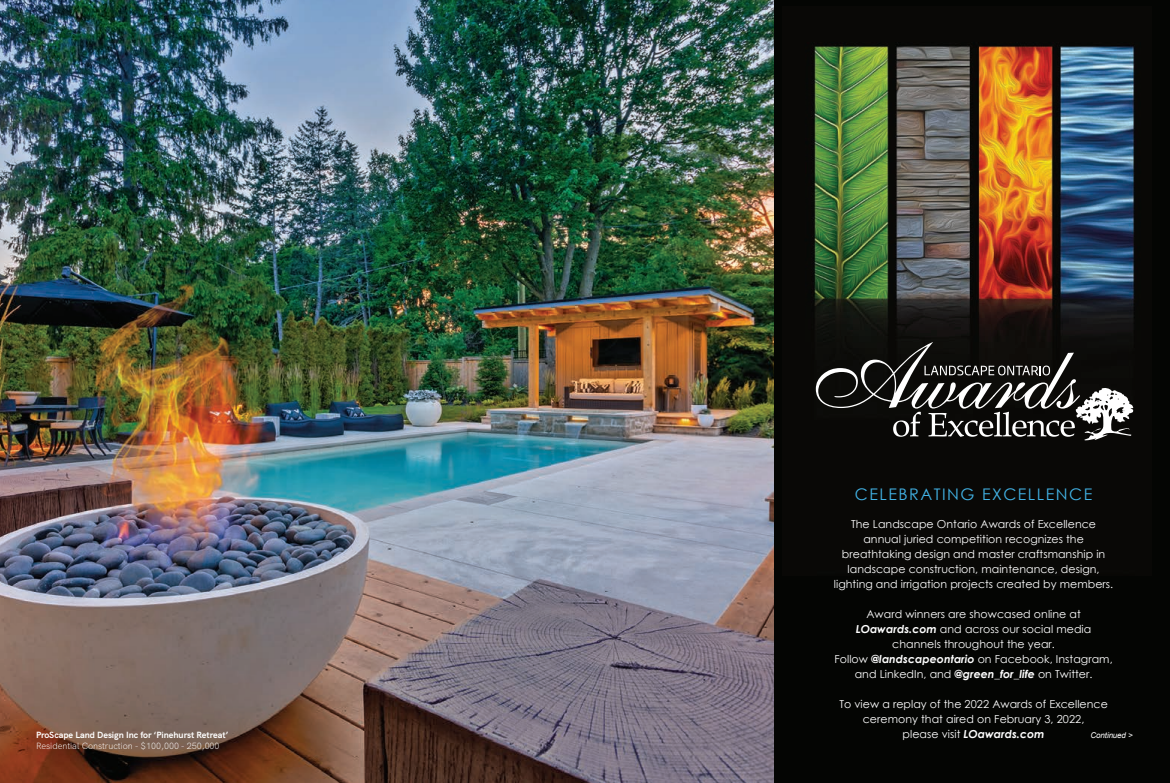
<style>
.page{position:relative;width:1170px;height:783px;background:#fff}
.page>*{position:absolute;margin:0;border:0;box-sizing:border-box;transform-origin:0 0}
.t1{font:16px "Century Gothic";letter-spacing:.095em;color:#42b3e6}
.t2{font:11px/15px "Century Gothic";letter-spacing:.005em;color:#fff;text-align:center}
.t3{font:italic 700 11px "Century Gothic";letter-spacing:.005em;color:#fff}
.t4{font:700 9px "HK Grotesk";letter-spacing:-.005em;color:#fff}
.t5{font:300 9px "HK Grotesk";letter-spacing:-.005em;color:#fff}
.t6{font:italic 8px "Arial";letter-spacing:-.015em;color:#fff}
.s1{font-weight:700;font-style:italic}
.s2{font-weight:400;font-style:normal}
</style>
<div class="page">
<img style="left:0;top:0;width:774px;height:783px">
<div style="left:774px;top:0;width:396px;height:783px;background:#040503"></div>
<img style="left:812px;top:42px;width:323px;height:350px">
<svg style="left:816px;top:342px;width:318px;height:99px"></svg>
<h1 class="t1" style="left:855px;top:483px;width:239px">CELEBRATING EXCELLENCE</h1>
<p class="t2" style="left:834px;top:516px;width:281px">The Landscape Ontario Awards of Excellence annual juried competition recognizes the breathtaking design and master craftsmanship in landscape construction, maintenance, design, lighting and irrigation projects created by members.</p>
<p class="t2" style="left:834px;top:606px;width:280px">Award winners are showcased online at <span class="s1">LOawards.com</span> and across our social media channels throughout the year.<br>Follow <span class="s1">@landscapeontario</span> on Facebook, Instagram, and LinkedIn, and <span class="s1">@green_for_life</span> on Twitter.</p>
<p class="t2" style="left:839px;top:696px;width:270px">To view a replay of the 2022 Awards of Excellence ceremony that aired on February 3, 2022,</p>
<p class="t4" style="left:36px;top:728px;width:194px">ProScape Land Design Inc for ‘Pinehurst Retreat’</p>
<p class="t3" style="left:903px;top:726px;width:144px"><span class="s2">please visit</span> LOawards.com</p>
<p class="t5" style="left:36px;top:739px;width:185px">Residential Construction - $100,000 - 250,000</p>
<p class="t6" style="left:1091px;top:730px;width:44px">Continued &gt;</p>
</div>
